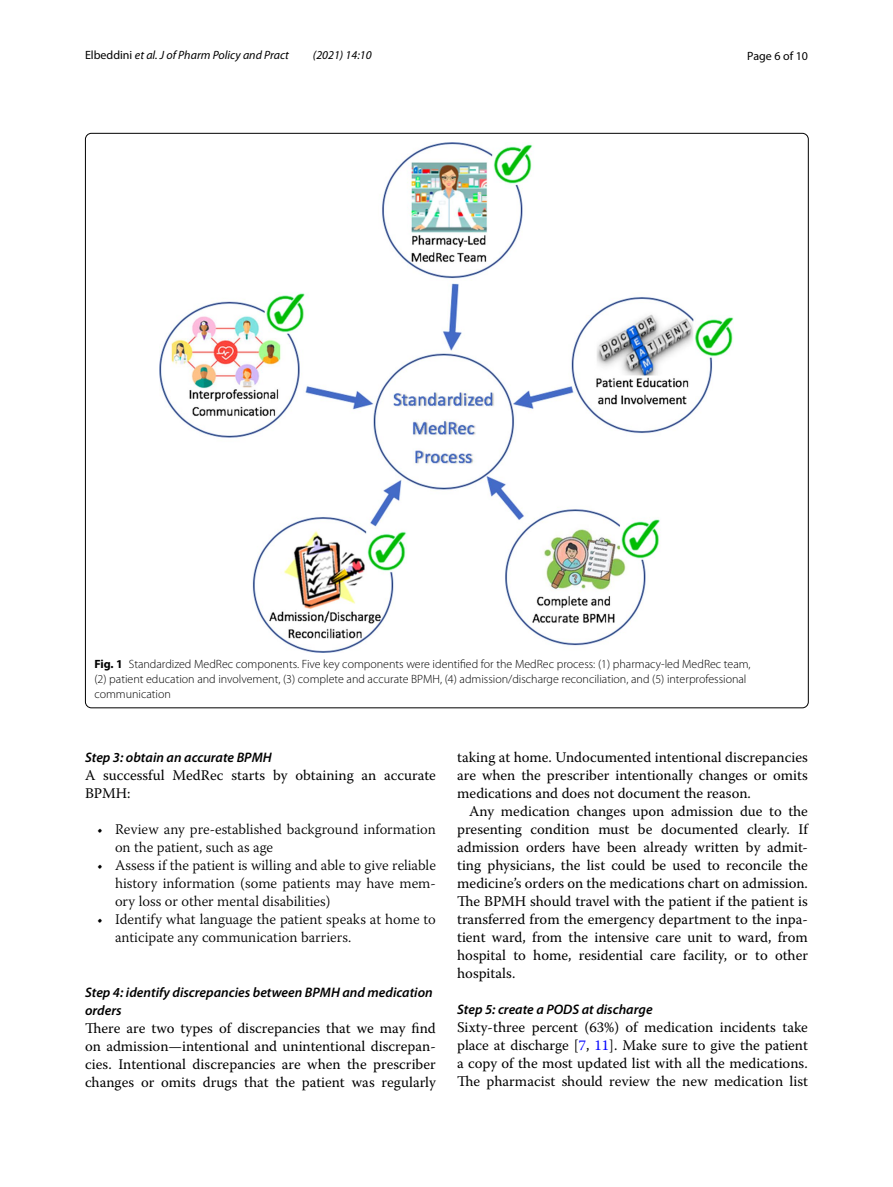
<style>
.page{position:relative;width:893px;height:1187px;background:#fff}
.page>*{position:absolute;margin:0;border:0;box-sizing:border-box;transform-origin:0 0}
.t1{font:14.7px/18px "Warnock Pro";color:#000;text-align:justify}
.t2{font:300 14.7px/18px "Warnock Pro";color:#000}
.t3{font:italic 600 13.8px/18px "Myriad Pro";color:#000}
.t4{font:300 12px/15px "Myriad Pro";color:#000}
.t5{font:italic 12px "Myriad Pro";color:#000}
.t6{font:12px "Myriad Pro";color:#000}
.s1{font-style:normal}
.s2{font-weight:700}
.s3{color:#00f}
</style>
<div class="page">
<img style="left:160px;top:142px;width:574px;height:510px">
<p class="t5" style="left:85px;top:48px;width:205px"><span class="s1">Elbeddini</span> et al. J of Pharm Policy and Pract</p>
<p class="t5" style="left:313px;top:48px;width:60px">(2021) 14:10</p>
<p class="t6" style="left:747px;top:48px;width:62px">Page 6 of 10</p>
<p class="t4" style="left:94px;top:656px;width:658px"><span class="s2">Fig. 1</span> Standardized MedRec components. Five key components were identified for the MedRec process: (1) pharmacy-led MedRec team, (2) patient education and involvement, (3) complete and accurate BPMH, (4) admission/discharge reconciliation, and (5) interprofessional communication</p>
<p class="t3" style="left:85px;top:747px;width:188px">Step 3: obtain an accurate BPMH</p>
<p class="t1" style="left:85px;top:765px;width:352px">A successful MedRec starts by obtaining an accurate<br>BPMH:</p>
<p class="t2" style="left:115px;top:820px;width:322px;text-indent:-18px">• Review any pre-established background information on the patient, such as age</p>
<p class="t2" style="left:115px;top:856px;width:322px;text-align:justify;text-indent:-18px">• Assess if the patient is willing and able to give reliable history information (some patients may have mem&shy;ory loss or other mental disabilities)</p>
<p class="t2" style="left:115px;top:910px;width:322px;text-indent:-18px">• Identify what language the patient speaks at home to anticipate any communication barriers.</p>
<p class="t3" style="left:85px;top:983px;width:349px">Step 4: identify discrepancies between BPMH and medication orders</p>
<p class="t1" style="left:85px;top:1019px;width:352px">There are two types of discrepancies that we may find on admission—intentional and unintentional discrepan&shy;cies. Intentional discrepancies are when the prescriber changes or omits drugs that the patient was regularly</p>
<p class="t1" style="left:457px;top:747px;width:352px">taking at home. Undocumented intentional discrepancies are when the prescriber intentionally changes or omits medications and does not document the reason.</p>
<p class="t1" style="left:457px;top:801px;width:352px;text-indent:12px">Any medication changes upon admission due to the presenting condition must be documented clearly. If admission orders have been already written by admit&shy;ting physicians, the list could be used to reconcile the medicine’s orders on the medications chart on admission.<br>The BPMH should travel with the patient if the patient is transferred from the emergency department to the inpa&shy;tient ward, from the intensive care unit to ward, from hospital to home, residential care facility, or to other hospitals.</p>
<p class="t3" style="left:457px;top:1000px;width:197px">Step 5: create a PODS at discharge</p>
<p class="t1" style="left:457px;top:1017px;width:352px">Sixty-three percent (63%) of medication incidents take place at discharge [<span class="s3">7</span>, <span class="s3">11</span>]. Make sure to give the patient a copy of the most updated list with all the medications.<br>The pharmacist should review the new medication list</p>
</div>
